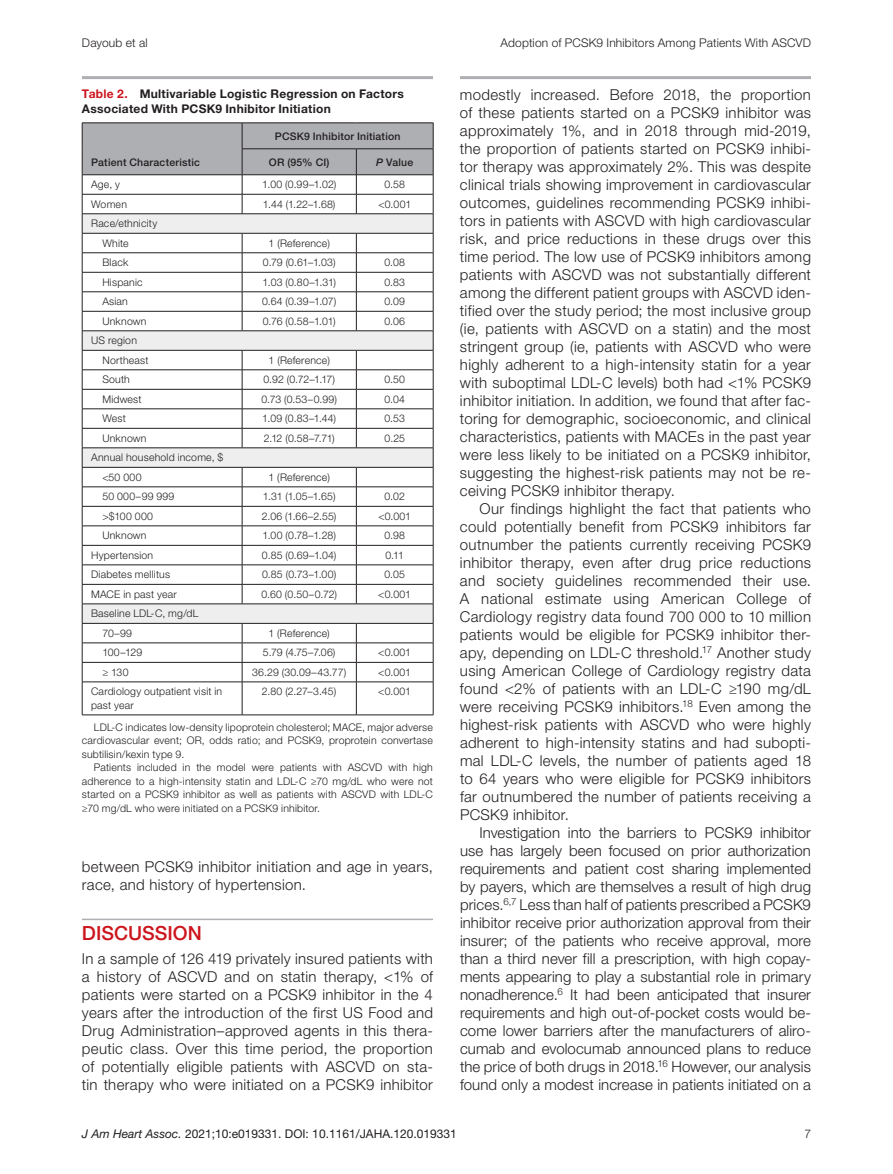
<style>
.page{position:relative;width:893px;height:1174px;background:#fff}
.page>*{position:absolute;margin:0;border:0;box-sizing:border-box;transform-origin:0 0}
.t1{font:500 19.5px "Helvetica Neue LT Std";color:#cd151d}
.t2{font:300 15px/18px "Helvetica Neue LT Std";letter-spacing:.02em;color:#231f20;text-align:justify}
.t3{font:700 12px/15px "Helvetica Neue LT Std";letter-spacing:.02em;color:#231f20}
.t4{font:300 12px "Helvetica Neue LT Std";letter-spacing:.015em;color:#231f20}
.t5{font:12px "Helvetica Neue LT Std";color:#231f20}
.t6{font:300 10.5px/13.5px "Helvetica Neue LT Std";letter-spacing:.02em;color:#231f20}
.t7{font:500 10.5px "Helvetica Neue LT Std";letter-spacing:.02em;color:#231f20}
.s1{color:#cd151d}
.s2{font-style:italic}
</style>
<div class="page">
<hr style="left:82px;top:918px;width:351px;height:2px;background:#aeafb3">
<svg style="left:82px;top:123px;width:352px;height:558px"></svg>
<hr style="left:82px;top:681px;width:160px;height:1px;background:#231f20">
<hr style="left:82px;top:682px;width:1px;height:32px;background:#231f20">
<hr style="left:82px;top:714px;width:160px;height:1px;background:#231f20">
<hr style="left:242px;top:681px;width:114px;height:1px;background:#231f20">
<hr style="left:242px;top:682px;width:1px;height:32px;background:#231f20">
<hr style="left:242px;top:714px;width:114px;height:1px;background:#231f20">
<hr style="left:356px;top:681px;width:77px;height:1px;background:#231f20">
<hr style="left:356px;top:682px;width:1px;height:32px;background:#231f20">
<hr style="left:433px;top:682px;width:1px;height:32px;background:#231f20">
<hr style="left:356px;top:714px;width:77px;height:1px;background:#231f20">
<hr style="left:82px;top:76px;width:351px;height:3px;background:#aeafb3">
<hr style="left:460px;top:76px;width:351px;height:3px;background:#aeafb3">
<p class="t4" style="left:82px;top:35px;width:67px">Dayoub et al</p>
<p class="t4" style="left:501px;top:35px;width:312px">Adoption of PCSK9 Inhibitors Among Patients With ASCVD</p>
<p class="t3" style="left:82px;top:86px;width:323px"><span class="s1">Table 2.</span> Multivariable Logistic Regression on Factors<br>Associated With PCSK9 Inhibitor Initiation</p>
<p class="t7" style="left:91px;top:155px;width:110px">Patient Characteristic</p>
<p class="t7" style="left:275px;top:130px;width:127px">PCSK9 Inhibitor Initiation</p>
<p class="t7" style="left:269px;top:155px;width:62px">OR (95% CI)</p>
<p class="t7" style="left:376px;top:155px;width:39px"><span class="s2">P</span> Value</p>
<p class="t6" style="left:91px;top:177px;width:30px">Age, y</p>
<p class="t6" style="left:262px;top:177px;width:75px">1.00 (0.99–1.02)</p>
<p class="t6" style="left:384px;top:177px;width:22px">0.58</p>
<p class="t6" style="left:91px;top:197px;width:37px">Women</p>
<p class="t6" style="left:263px;top:197px;width:74px">1.44 (1.22–1.68)</p>
<p class="t6" style="left:378px;top:197px;width:34px">&lt;0.001</p>
<p class="t6" style="left:102px;top:213px;width:56px;line-height:19.5px;text-indent:-11px">Race/ethnicity<br>White</p>
<p class="t6" style="left:269px;top:236px;width:63px">1 (Reference)</p>
<p class="t6" style="left:102px;top:255px;width:27px">Black</p>
<p class="t6" style="left:263px;top:255px;width:74px">0.79 (0.61–1.03)</p>
<p class="t6" style="left:384px;top:255px;width:22px">0.08</p>
<p class="t6" style="left:102px;top:275px;width:42px">Hispanic</p>
<p class="t6" style="left:263px;top:275px;width:75px">1.03 (0.80–1.31)</p>
<p class="t6" style="left:384px;top:275px;width:22px">0.83</p>
<p class="t6" style="left:102px;top:294px;width:27px">Asian</p>
<p class="t6" style="left:262px;top:294px;width:76px">0.64 (0.39–1.07)</p>
<p class="t6" style="left:384px;top:294px;width:22px">0.09</p>
<p class="t6" style="left:102px;top:314px;width:46px">Unknown</p>
<p class="t6" style="left:263px;top:314px;width:74px">0.76 (0.58–1.01)</p>
<p class="t6" style="left:384px;top:314px;width:22px">0.06</p>
<p class="t6" style="left:102px;top:330px;width:48px;line-height:19.5px;text-indent:-11px">US region<br>Northeast</p>
<p class="t6" style="left:269px;top:353px;width:63px">1 (Reference)</p>
<p class="t6" style="left:102px;top:372px;width:29px">South</p>
<p class="t6" style="left:263px;top:372px;width:73px">0.92 (0.72–1.17)</p>
<p class="t6" style="left:384px;top:372px;width:22px">0.50</p>
<p class="t6" style="left:102px;top:392px;width:41px">Midwest</p>
<p class="t6" style="left:261px;top:392px;width:77px">0.73 (0.53–0.99)</p>
<p class="t6" style="left:384px;top:392px;width:22px">0.04</p>
<p class="t6" style="left:102px;top:411px;width:25px">West</p>
<p class="t6" style="left:262px;top:411px;width:75px">1.09 (0.83–1.44)</p>
<p class="t6" style="left:384px;top:411px;width:22px">0.53</p>
<p class="t6" style="left:102px;top:431px;width:46px">Unknown</p>
<p class="t6" style="left:264px;top:431px;width:72px">2.12 (0.58–7.71)</p>
<p class="t6" style="left:385px;top:431px;width:22px">0.25</p>
<p class="t6" style="left:102px;top:447px;width:123px;line-height:19.5px;text-indent:-11px">Annual household income, $ &lt;50 000</p>
<p class="t6" style="left:269px;top:470px;width:63px">1 (Reference)</p>
<p class="t6" style="left:102px;top:489px;width:74px">50 000–99 999</p>
<p class="t6" style="left:263px;top:489px;width:74px">1.31 (1.05–1.65)</p>
<p class="t6" style="left:384px;top:489px;width:22px">0.02</p>
<p class="t6" style="left:102px;top:509px;width:52px">&gt;$100 000</p>
<p class="t6" style="left:262px;top:509px;width:76px">2.06 (1.66–2.55)</p>
<p class="t6" style="left:378px;top:509px;width:34px">&lt;0.001</p>
<p class="t6" style="left:102px;top:528px;width:46px">Unknown</p>
<p class="t6" style="left:263px;top:528px;width:75px">1.00 (0.78–1.28)</p>
<p class="t6" style="left:384px;top:528px;width:22px">0.98</p>
<p class="t6" style="left:91px;top:548px;width:64px">Hypertension</p>
<p class="t6" style="left:262px;top:548px;width:76px">0.85 (0.69–1.04)</p>
<p class="t6" style="left:385px;top:548px;width:20px">0.11</p>
<p class="t6" style="left:91px;top:567px;width:80px">Diabetes mellitus</p>
<p class="t6" style="left:262px;top:567px;width:76px">0.85 (0.73–1.00)</p>
<p class="t6" style="left:384px;top:567px;width:22px">0.05</p>
<p class="t6" style="left:91px;top:587px;width:87px">MACE in past year</p>
<p class="t6" style="left:261px;top:587px;width:77px">0.60 (0.50–0.72)</p>
<p class="t6" style="left:378px;top:587px;width:34px">&lt;0.001</p>
<p class="t6" style="left:102px;top:603px;width:97px;line-height:19.5px;text-indent:-11px">Baseline LDL-C, mg/dL<br>70–99</p>
<p class="t6" style="left:269px;top:626px;width:63px">1 (Reference)</p>
<p class="t6" style="left:102px;top:645px;width:41px">100–129</p>
<p class="t6" style="left:263px;top:645px;width:74px">5.79 (4.75–7.06)</p>
<p class="t6" style="left:378px;top:645px;width:34px">&lt;0.001</p>
<p class="t6" style="left:102px;top:665px;width:28px">≥ 130</p>
<p class="t6" style="left:252px;top:665px;width:96px">36.29 (30.09–43.77)</p>
<p class="t6" style="left:378px;top:665px;width:34px">&lt;0.001</p>
<p class="t6" style="left:91px;top:684px;width:133px">Cardiology outpatient visit in past year</p>
<p class="t6" style="left:262px;top:684px;width:76px">2.80 (2.27–3.45)</p>
<p class="t6" style="left:378px;top:684px;width:34px">&lt;0.001</p>
<p class="t6" style="left:82px;top:720px;width:353px;text-align:justify;text-indent:12px">LDL-C indicates low-density lipoprotein cholesterol; MACE, major adverse cardiovascular event; OR, odds ratio; and PCSK9, proprotein convertase subtilisin/kexin type 9.</p>
<p class="t6" style="left:82px;top:760px;width:353px;text-align:justify;text-indent:12px">Patients included in the model were patients with ASCVD with high adherence to a high-intensity statin and LDL-C ≥70 mg/dL who were not started on a PCSK9 inhibitor as well as patients with ASCVD with LDL-C ≥70 mg/dL who were initiated on a PCSK9 inhibitor.</p>
<p class="t2" style="left:82px;top:857px;width:353px">between PCSK9 inhibitor initiation and age in years, race, and history of hypertension.</p>
<h1 class="t1" style="left:82px;top:921px;width:121px">DISCUSSION</h1>
<p class="t2" style="left:82px;top:949px;width:353px">In a sample of 126 419 privately insured patients with a history of ASCVD and on statin therapy, &lt;1% of patients were started on a PCSK9 inhibitor in the 4 years after the introduction of the first US Food and Drug Administration–approved agents in this thera&shy;peutic class. Over this time period, the proportion of potentially eligible patients with ASCVD on sta&shy;tin therapy who were initiated on a PCSK9 inhibitor</p>
<p class="t2" style="left:460px;top:85px;width:353px">modestly increased. Before 2018, the proportion of these patients started on a PCSK9 inhibitor was approximately 1%, and in 2018 through mid-2019, the proportion of patients started on PCSK9 inhibi&shy;tor therapy was approximately 2%. This was despite clinical trials showing improvement in cardiovascular outcomes, guidelines recommending PCSK9 inhibi&shy;tors in patients with ASCVD with high cardiovascular risk, and price reductions in these drugs over this time period. The low use of PCSK9 inhibitors among patients with ASCVD was not substantially different among the different patient groups with ASCVD iden&shy;tified over the study period; the most inclusive group (ie, patients with ASCVD on a statin) and the most stringent group (ie, patients with ASCVD who were highly adherent to a high-intensity statin for a year with suboptimal LDL-C levels) both had &lt;1% PCSK9 inhibitor initiation. In addition, we found that after fac&shy;toring for demographic, socioeconomic, and clinical characteristics, patients with MACEs in the past year were less likely to be initiated on a PCSK9 inhibitor, suggesting the highest-risk patients may not be re&shy;ceiving PCSK9 inhibitor therapy.</p>
<p class="t2" style="left:460px;top:499px;width:353px;text-indent:20px">Our findings highlight the fact that patients who could potentially benefit from PCSK9 inhibitors far outnumber the patients currently receiving PCSK9 inhibitor therapy, even after drug price reductions and society guidelines recommended their use.<br>A national estimate using American College of Cardiology registry data found 700 000 to 10 million patients would be eligible for PCSK9 inhibitor ther&shy;apy, depending on LDL-C threshold.<sup>17</sup> Another study using American College of Cardiology registry data found &lt;2% of patients with an LDL-C ≥190 mg/dL were receiving PCSK9 inhibitors.<sup>18</sup> Even among the highest-risk patients with ASCVD who were highly adherent to high-intensity statins and had subopti&shy;mal LDL-C levels, the number of patients aged 18 to 64 years who were eligible for PCSK9 inhibitors far outnumbered the number of patients receiving a PCSK9 inhibitor.</p>
<p class="t2" style="left:460px;top:823px;width:353px;text-indent:20px">Investigation into the barriers to PCSK9 inhibitor use has largely been focused on prior authorization requirements and patient cost sharing implemented by payers, which are themselves a result of high drug prices.<sup>6,7</sup> Less than half of patients prescribed a PCSK9 inhibitor receive prior authorization approval from their insurer; of the patients who receive approval, more than a third never fill a prescription, with high copay&shy;ments appearing to play a substantial role in primary nonadherence.<sup>6</sup> It had been anticipated that insurer requirements and high out-of-pocket costs would be&shy;come lower barriers after the manufacturers of aliro&shy;cumab and evolocumab announced plans to reduce the price of both drugs in 2018.<sup>16</sup> However, our analysis found only a modest increase in patients initiated on a</p>
<p class="t5" style="left:82px;top:1126px;width:376px"><span class="s2">J Am Heart Assoc.</span> 2021;10:e019331. DOI: 10.1161/JAHA.120.019331</p>
<p class="t4" style="left:804px;top:1126px;width:8px">7</p>
</div>
